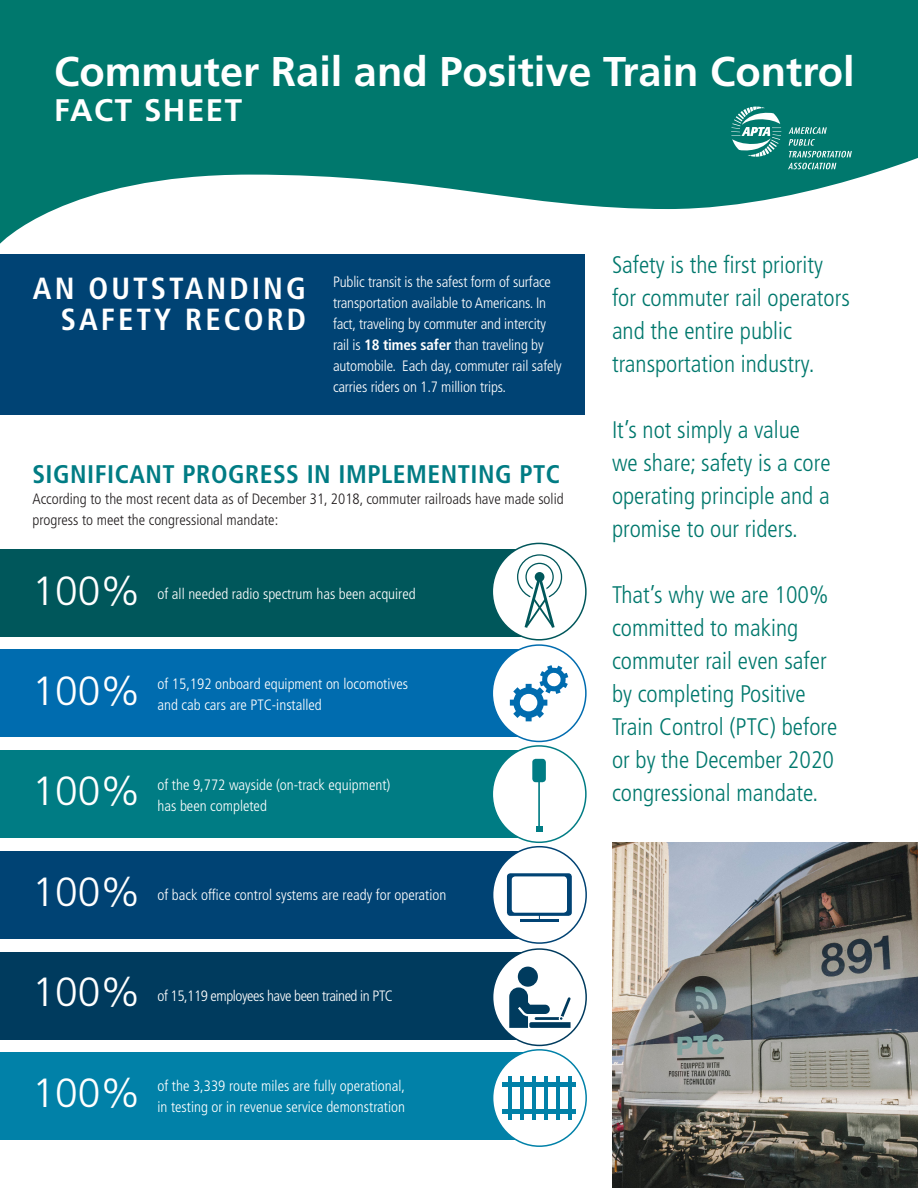
<style>
.page{position:relative;width:918px;height:1188px;background:#fff}
.page>*{position:absolute;margin:0;border:0;box-sizing:border-box;transform-origin:0 0}
.t1{font:700 41.55px "Frutiger";color:#fff}
.t2{font:300 40.65px "Frutiger";color:#fff}
.t3{font:700 31.2px "Frutiger";letter-spacing:.05em;color:#fff}
.Heads{font:700 condensed 30.6px/30.6px "Frutiger";letter-spacing:.1em;color:#fff;text-align:right}
.Heads-2{font:700 condensed 25.5px "Frutiger";letter-spacing:.02em;color:#007c84}
.Body{font:300 condensed 24px/33px "Frutiger";color:#00786d}
.Body-2{font:300 condensed 15px/21px "Frutiger";color:#fff}
.Body-3{font:300 condensed 15px/21px "Frutiger";color:#231f20}
.Body-4{font:300 condensed 15px "Frutiger";letter-spacing:-.03em;color:#fff}
.s1{font-weight:700}
</style>
<div class="page">
<img style="left:612px;top:842px;width:306px;height:346px">
<div style="left:0;top:255px;width:585px;height:160px;background:#004374"></div>
<svg style="left:0;top:0;width:918px;height:255px;fill:#00786d"></svg>
<svg style="left:731px;top:107px;width:50px;height:50px"></svg>
<svg style="left:788px;top:127px;width:64px;height:42px;background:#2d9087"></svg>
<div style="left:0;top:952px;width:523px;height:87px;background:#003b5e"></div>
<div style="left:0;top:851px;width:522px;height:87px;background:#004374"></div>
<div style="left:0;top:751px;width:522px;height:87px;background:#007c84"></div>
<div style="left:0;top:650px;width:528px;height:87px;background:#006caf"></div>
<div style="left:0;top:549px;width:528px;height:87px;background:#00575b"></div>
<div style="left:0;top:1053px;width:523px;height:87px;background:#0181a8"></div>
<div style="left:492px;top:543px;width:94px;height:97px;background:#fff;border-radius:50%"></div>
<div style="left:492px;top:543px;width:95px;height:98px;border:2px solid #00575b;border-radius:50%"></div>
<div style="left:525px;top:563px;width:29px;height:28px;border:1px solid #00575b;border-radius:50%"></div>
<div style="left:517px;top:554px;width:45px;height:45px;border:1px solid #00575b;border-radius:50%"></div>
<svg style="left:520px;top:565px;width:39px;height:63px"></svg>
<div style="left:492px;top:645px;width:94px;height:96px;background:#fff;border-radius:50%"></div>
<div style="left:492px;top:644px;width:95px;height:98px;border:2px solid #006caf;border-radius:50%"></div>
<svg style="left:510px;top:665px;width:58px;height:56px"></svg>
<div style="left:492px;top:746px;width:94px;height:96px;background:#fff;border-radius:50%"></div>
<div style="left:492px;top:745px;width:95px;height:98px;border:2px solid #007c84;border-radius:50%"></div>
<svg style="left:536px;top:826px;width:6px;height:5px"></svg>
<hr style="left:538px;top:774px;width:2px;height:53px;background:#007c84">
<div style="left:532px;top:759px;width:14px;height:23px;background:#007c84;border-radius:3px"></div>
<div style="left:493px;top:847px;width:93px;height:96px;background:#fff;border-radius:50%"></div>
<div style="left:492px;top:846px;width:95px;height:98px;border:2px solid #004374;border-radius:50%"></div>
<hr style="left:520px;top:919px;width:38px;height:3px;background:#004374">
<div style="left:507px;top:873px;width:65px;height:43px;background:#004374;border-radius:3px"></div>
<div style="left:512px;top:876px;width:55px;height:37px;background:#fff;border-radius:3px"></div>
<div style="left:493px;top:1050px;width:93px;height:96px;background:#fff;border-radius:50%"></div>
<div style="left:492px;top:1049px;width:95px;height:98px;border:2px solid #0181a8;border-radius:50%"></div>
<hr style="left:503px;top:1082px;width:73px;height:4px;background:#0181a8">
<div style="left:503px;top:1109px;width:73px;height:5px;background:#0181a8"></div>
<hr style="left:508px;top:1076px;width:3px;height:44px;background:#0181a8">
<hr style="left:544px;top:1076px;width:3px;height:44px;background:#0181a8">
<hr style="left:520px;top:1076px;width:3px;height:44px;background:#0181a8">
<hr style="left:556px;top:1076px;width:3px;height:44px;background:#0181a8">
<hr style="left:532px;top:1076px;width:3px;height:44px;background:#0181a8">
<hr style="left:568px;top:1076px;width:3px;height:44px;background:#0181a8">
<div style="left:493px;top:949px;width:93px;height:96px;background:#fff;border-radius:50%"></div>
<div style="left:492px;top:948px;width:95px;height:98px;border:2px solid #003b5e;border-radius:50%"></div>
<div style="left:518px;top:967px;width:20px;height:20px;background:#003b5e;border-radius:50%"></div>
<svg style="left:509px;top:987px;width:62px;height:41px"></svg>
<p class="t1" style="left:54px;top:47px;width:802px">Commuter Rail and Positive Train Control</p>
<p class="t3" style="left:54px;top:92px;width:190px">FACT SHEET</p>
<p class="Heads" style="left:33px;top:273px;width:275px">AN OUTSTANDING<br>SAFETY RECORD</p>
<p class="Body-2" style="left:333px;top:272px;width:230px">Public transit is the safest form of surface transportation available to Americans. In fact, traveling by commuter and intercity rail is <span class="s1">18 times safer</span> than traveling by automobile. Each day, commuter rail safely carries riders on 1.7 million trips.</p>
<p class="Heads-2" style="left:32px;top:459px;width:529px">SIGNIFICANT PROGRESS IN IMPLEMENTING PTC</p>
<p class="Body-3" style="left:32px;top:488px;width:533px">According to the most recent data as of December 31, 2018, commuter railroads have made solid progress to meet the congressional mandate:</p>
<p class="t2" style="left:32px;top:568px;width:110px">100%</p>
<p class="Body-2" style="left:158px;top:583px;width:260px">of all needed radio spectrum has been acquired</p>
<p class="t2" style="left:32px;top:668px;width:110px">100%</p>
<p class="Body-2" style="left:158px;top:674px;width:252px">of 15,192 onboard equipment on locomotives and cab cars are PTC-installed</p>
<p class="t2" style="left:32px;top:768px;width:110px">100%</p>
<p class="Body-2" style="left:158px;top:774px;width:234px">of the 9,772 wayside (on-track equipment) has been completed</p>
<p class="t2" style="left:32px;top:869px;width:110px">100%</p>
<p class="Body-2" style="left:158px;top:885px;width:290px">of back office control systems are ready for operation</p>
<p class="t2" style="left:32px;top:969px;width:110px">100%</p>
<p class="Body-4" style="left:158px;top:987px;width:237px">of 15,119 employees have been trained in PTC</p>
<p class="t2" style="left:32px;top:1069px;width:110px">100%</p>
<p class="Body-2" style="left:158px;top:1075px;width:249px">of the 3,339 route miles are fully operational, in testing or in revenue service demonstration</p>
<p class="Body" style="left:612px;top:248px;width:239px">Safety is the first priority for commuter rail operators and the entire public transportation industry.</p>
<p class="Body" style="left:612px;top:413px;width:220px">It’s not simply a value we share; safety is a core operating principle and a promise to our riders.</p>
<p class="Body" style="left:612px;top:578px;width:227px">That’s why we are 100% committed to making commuter rail even safer by completing Positive<br>Train Control (PTC) before or by the December 2020 congressional mandate.</p>
</div>
